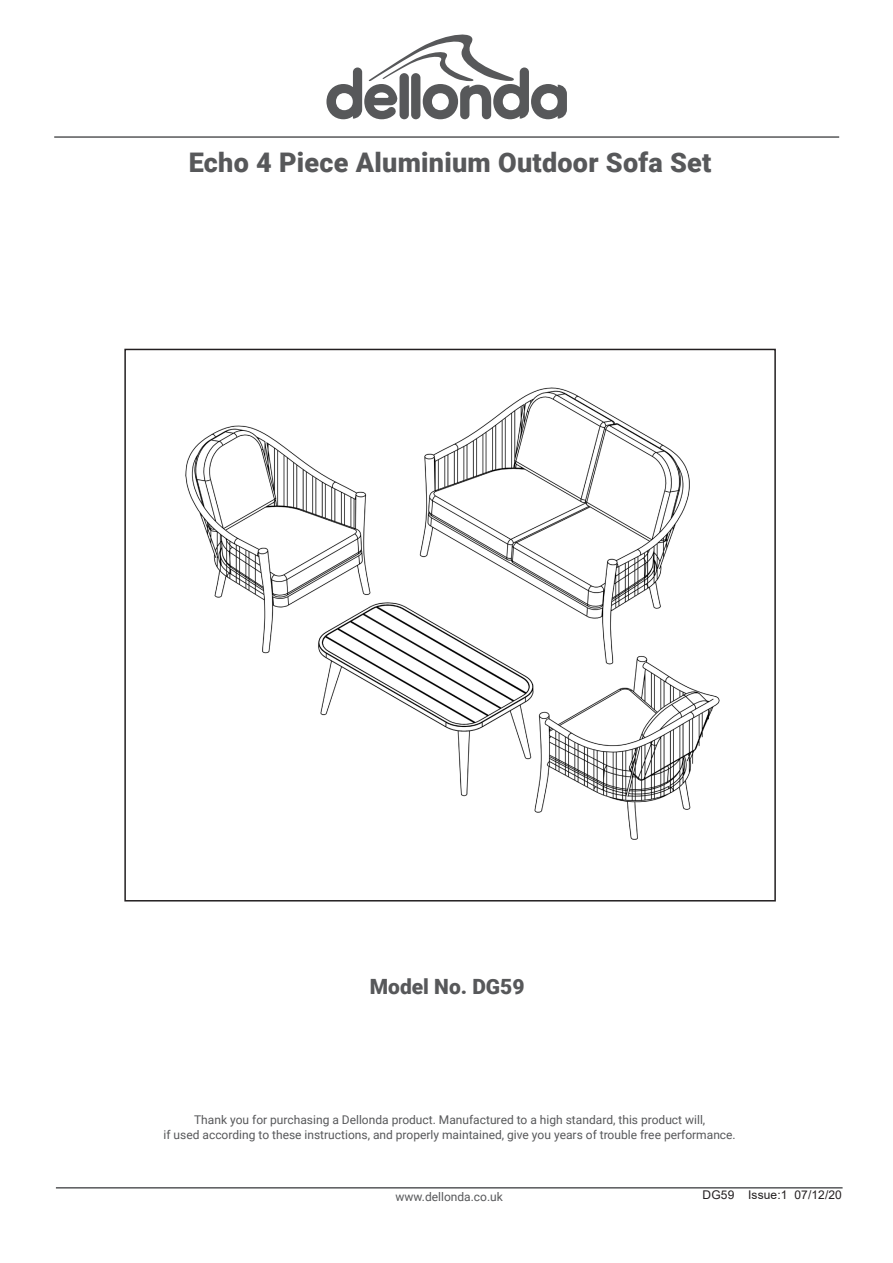
<style>
.page{position:relative;width:893px;height:1263px;background:#fff}
.page>*{position:absolute;margin:0;border:0;box-sizing:border-box;transform-origin:0 0}
.Product_Header{font:900 27px "Roboto";letter-spacing:.01em;color:#57585a}
.Model_Number{font:900 21px "Roboto";color:#57585a}
.Copy__Justified{font:12px "Roboto";color:#57585a}
.Body{font:12px "Arial";letter-spacing:.01em;color:#231f20}
.Page_Footer{font:12px "Roboto";color:#57585a}
</style>
<div class="page">
<hr style="left:54px;top:136px;width:785px;height:2px;background:#57585a">
<svg style="left:326px;top:34px;width:241px;height:85px"></svg>
<hr style="left:56px;top:1187px;width:787px;height:1px;background:#57585a">
<img style="left:185px;top:387px;width:535px;height:453px">
<p class="Product_Header" style="left:189px;top:143px;width:524px">Echo 4 Piece Aluminium Outdoor Sofa Set</p>
<p class="Model_Number" style="left:370px;top:972px;width:156px">Model No. DG59</p>
<p class="Copy__Justified" style="left:194px;top:1111px;width:513px">Thank you for purchasing a Dellonda product. Manufactured to a high standard, this product will,</p>
<p class="Copy__Justified" style="left:164px;top:1126px;width:574px">if used according to these instructions, and properly maintained, give you years of trouble free performance.</p>
<p class="Page_Footer" style="left:396px;top:1189px;width:109px">www.dellonda.co.uk</p>
<p class="Body" style="left:702px;top:1187px;width:141px">DG59 Issue:1 07/12/20</p>
</div>
